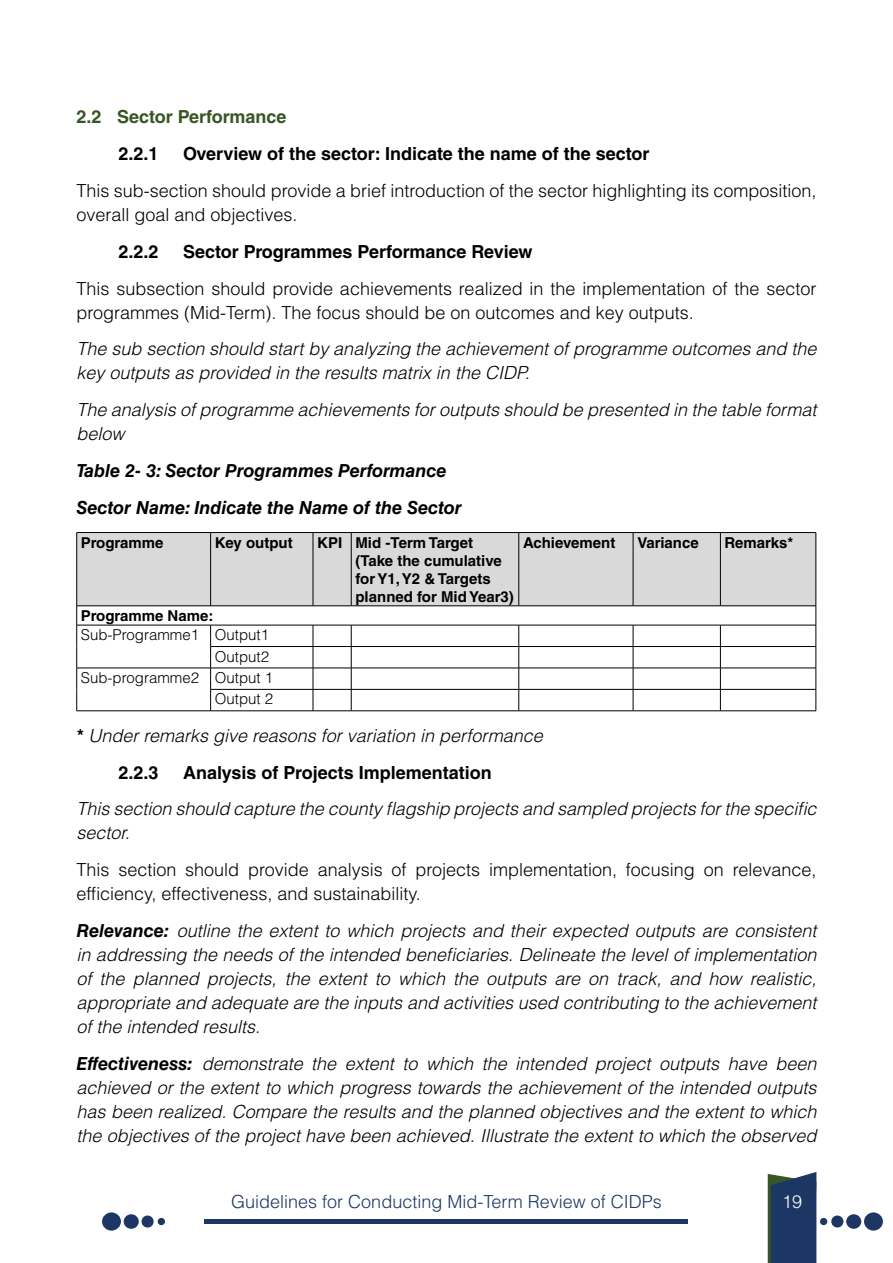
<style>
.page{position:relative;width:893px;height:1263px;background:#fff}
.page>*{position:absolute;margin:0;border:0;box-sizing:border-box;transform-origin:0 0}
.t1{font:italic 300 18px/24px "Helvetica LT Std";color:#000}
.t2{font:300 18px/24px "Helvetica LT Std";color:#000}
.t3{font:700 18px "Helvetica LT Std";color:#000}
.t4{font:italic 700 18px/36.8px "Helvetica LT Std";color:#000}
.t5{font:300 18px "Helvetica LT Std";color:#1c3763}
.t6{font:700 18px "Helvetica LT Std";color:#385623}
.t7{font:300 18px "Helvetica LT Std";color:#fff}
.t8{font:700 15px/18px "Helvetica LT Std";color:#000}
.t9{font:300 15px/21.5px "Helvetica LT Std";color:#000;text-align:right}
.s1{font-weight:700}
.s2{font-weight:700;font-style:normal}
</style>
<div class="page">
<div style="left:205px;top:1219px;width:483px;height:5px;background:#1c3763"></div>
<svg style="left:768px;top:1172px;width:48px;height:91px;background:#274163"></svg>
<div style="left:124px;top:1214px;width:15px;height:15px;background:#1c3763;border-radius:50%"></div>
<div style="left:102px;top:1212px;width:19px;height:18px;background:#1c3763;border-radius:50%"></div>
<div style="left:142px;top:1215px;width:12px;height:12px;background:#1c3763;border-radius:50%"></div>
<div style="left:158px;top:1218px;width:7px;height:7px;background:#1c3763;border-radius:50%"></div>
<div style="left:846px;top:1214px;width:15px;height:15px;background:#1c3763;border-radius:50%"></div>
<div style="left:864px;top:1212px;width:19px;height:18px;background:#1c3763;border-radius:50%"></div>
<div style="left:831px;top:1215px;width:12px;height:12px;background:#1c3763;border-radius:50%"></div>
<div style="left:820px;top:1218px;width:7px;height:7px;background:#1c3763;border-radius:50%"></div>
<div style="left:77px;top:533px;width:739px;height:72px;background:#d9d9d9"></div>
<hr style="left:77px;top:532px;width:134px;height:1px;background:#000">
<hr style="left:76px;top:533px;width:1px;height:73px;background:#000">
<hr style="left:211px;top:532px;width:102px;height:1px;background:#000">
<hr style="left:210px;top:533px;width:1px;height:73px;background:#000">
<hr style="left:313px;top:532px;width:38px;height:1px;background:#000">
<hr style="left:313px;top:533px;width:1px;height:73px;background:#000">
<hr style="left:351px;top:532px;width:168px;height:1px;background:#000">
<hr style="left:351px;top:533px;width:1px;height:73px;background:#000">
<hr style="left:519px;top:532px;width:114px;height:1px;background:#000">
<hr style="left:518px;top:533px;width:1px;height:73px;background:#000">
<hr style="left:633px;top:532px;width:87px;height:1px;background:#000">
<hr style="left:633px;top:533px;width:1px;height:73px;background:#000">
<hr style="left:720px;top:532px;width:96px;height:1px;background:#000">
<hr style="left:720px;top:533px;width:1px;height:73px;background:#000">
<hr style="left:816px;top:533px;width:1px;height:73px;background:#000">
<hr style="left:77px;top:605px;width:134px;height:1px;background:#000">
<hr style="left:211px;top:605px;width:102px;height:1px;background:#000">
<hr style="left:313px;top:605px;width:38px;height:1px;background:#000">
<hr style="left:351px;top:605px;width:168px;height:1px;background:#000">
<hr style="left:519px;top:605px;width:114px;height:1px;background:#000">
<hr style="left:633px;top:605px;width:87px;height:1px;background:#000">
<hr style="left:720px;top:605px;width:96px;height:1px;background:#000">
<hr style="left:77px;top:625px;width:134px;height:1px;background:#000">
<hr style="left:211px;top:625px;width:102px;height:1px;background:#000">
<hr style="left:313px;top:625px;width:38px;height:1px;background:#000">
<hr style="left:351px;top:625px;width:168px;height:1px;background:#000">
<hr style="left:519px;top:625px;width:114px;height:1px;background:#000">
<hr style="left:633px;top:625px;width:87px;height:1px;background:#000">
<hr style="left:720px;top:625px;width:96px;height:1px;background:#000">
<hr style="left:210px;top:646px;width:103px;height:1px;background:#000">
<hr style="left:313px;top:646px;width:38px;height:1px;background:#000">
<hr style="left:351px;top:646px;width:168px;height:1px;background:#000">
<hr style="left:519px;top:646px;width:114px;height:1px;background:#000">
<hr style="left:633px;top:646px;width:87px;height:1px;background:#000">
<hr style="left:720px;top:646px;width:96px;height:1px;background:#000">
<hr style="left:77px;top:668px;width:134px;height:1px;background:#000">
<svg style="left:76px;top:606px;width:1px;height:105px"></svg>
<hr style="left:77px;top:710px;width:134px;height:1px;background:#000">
<hr style="left:211px;top:668px;width:102px;height:1px;background:#000">
<hr style="left:313px;top:668px;width:38px;height:1px;background:#000">
<hr style="left:351px;top:668px;width:168px;height:1px;background:#000">
<hr style="left:519px;top:668px;width:114px;height:1px;background:#000">
<hr style="left:633px;top:668px;width:87px;height:1px;background:#000">
<hr style="left:720px;top:668px;width:96px;height:1px;background:#000">
<hr style="left:210px;top:689px;width:103px;height:1px;background:#000">
<svg style="left:210px;top:625px;width:1px;height:86px"></svg>
<hr style="left:313px;top:689px;width:38px;height:1px;background:#000">
<svg style="left:313px;top:625px;width:1px;height:85px"></svg>
<hr style="left:351px;top:689px;width:168px;height:1px;background:#000">
<svg style="left:351px;top:625px;width:1px;height:85px"></svg>
<hr style="left:519px;top:689px;width:114px;height:1px;background:#000">
<svg style="left:518px;top:625px;width:1px;height:85px"></svg>
<hr style="left:633px;top:689px;width:87px;height:1px;background:#000">
<svg style="left:633px;top:625px;width:1px;height:85px"></svg>
<hr style="left:720px;top:689px;width:96px;height:1px;background:#000">
<svg style="left:720px;top:625px;width:1px;height:85px"></svg>
<svg style="left:816px;top:606px;width:1px;height:105px"></svg>
<hr style="left:211px;top:710px;width:102px;height:1px;background:#000">
<hr style="left:313px;top:710px;width:38px;height:1px;background:#000">
<hr style="left:351px;top:710px;width:168px;height:1px;background:#000">
<hr style="left:519px;top:710px;width:114px;height:1px;background:#000">
<hr style="left:633px;top:710px;width:87px;height:1px;background:#000">
<hr style="left:720px;top:710px;width:96px;height:1px;background:#000">
<p class="t6" style="left:77px;top:106px;width:212px">2.2 Sector Performance</p>
<p class="t3" style="left:119px;top:143px;width:42px">2.2.1</p>
<p class="t3" style="left:183px;top:143px;width:468px">Overview of the sector: Indicate the name of the sector</p>
<p class="t2" style="left:77px;top:178px;width:741px">This sub-section should provide a brief introduction of the sector highlighting its composition, overall goal and objectives.</p>
<p class="t3" style="left:119px;top:240px;width:42px">2.2.2</p>
<p class="t3" style="left:183px;top:240px;width:351px">Sector Programmes Performance Review</p>
<p class="t2" style="left:76px;top:276px;width:741px">This subsection should provide achievements realized in the implementation of the sector programmes (Mid-Term). The focus should be on outcomes and key outputs.</p>
<p class="t1" style="left:76px;top:337px;width:741px">The sub section should start by analyzing the achievement of programme outcomes and the key outputs as provided in the results matrix in the CIDP.</p>
<p class="t1" style="left:76px;top:398px;width:741px">The analysis of programme achievements for outputs should be presented in the table format below</p>
<p class="t4" style="left:76px;top:452px;width:387px">Table 2- 3: Sector Programmes Performance<br>Sector Name: Indicate the Name of the Sector</p>
<p class="t8" style="left:81px;top:533px;width:84px">Programme</p>
<p class="t8" style="left:215px;top:533px;width:79px">Key output</p>
<p class="t8" style="left:355px;top:533px;width:160px;text-indent:-38px">KPI Mid -Term Target (Take the cumulative for Y1, Y2 &amp; Targets planned for Mid Year3)</p>
<p class="t8" style="left:523px;top:533px;width:94px">Achievement</p>
<p class="t8" style="left:637px;top:533px;width:63px">Variance</p>
<p class="t8" style="left:725px;top:533px;width:70px">Remarks*</p>
<p class="t8" style="left:81px;top:606px;width:134px">Programme Name:</p>
<p class="t9" style="left:81px;top:624px;width:194px">Sub-Programme1 Output1<br>Output2<br>Sub-programme2 Output 1<br>Output 2</p>
<p class="t1" style="left:119px;top:717px;width:426px;line-height:36.8px;text-indent:-42px"><span class="s1">*</span> Under remarks give reasons for variation in performance<br><span class="s2">2.2.3</span></p>
<p class="t3" style="left:183px;top:761px;width:310px">Analysis of Projects Implementation</p>
<p class="t1" style="left:77px;top:797px;width:741px">This section should capture the county flagship projects and sampled projects for the specific sector.</p>
<p class="t2" style="left:77px;top:857px;width:741px">This section should provide analysis of projects implementation, focusing on relevance, efficiency, effectiveness, and sustainability.</p>
<p class="t1" style="left:77px;top:918px;width:741px;text-align:justify"><span class="s1">Relevance:</span> outline the extent to which projects and their expected outputs are consistent in addressing the needs of the intended beneficiaries. Delineate the level of implementation of the planned projects, the extent to which the outputs are on track, and how realistic, appropriate and adequate are the inputs and activities used contributing to the achievement of the intended results.</p>
<p class="t1" style="left:77px;top:1051px;width:741px;text-align:justify"><span class="s1">Effectiveness:</span> demonstrate the extent to which the intended project outputs have been achieved or the extent to which progress towards the achievement of the intended outputs has been realized. Compare the results and the planned objectives and the extent to which the objectives of the project have been achieved. Illustrate the extent to which the observed</p>
<p class="t5" style="left:231px;top:1190px;width:432px">Guidelines for Conducting Mid-Term Review of CIDPs</p>
<p class="t7" style="left:782px;top:1190px;width:22px">19</p>
</div>
